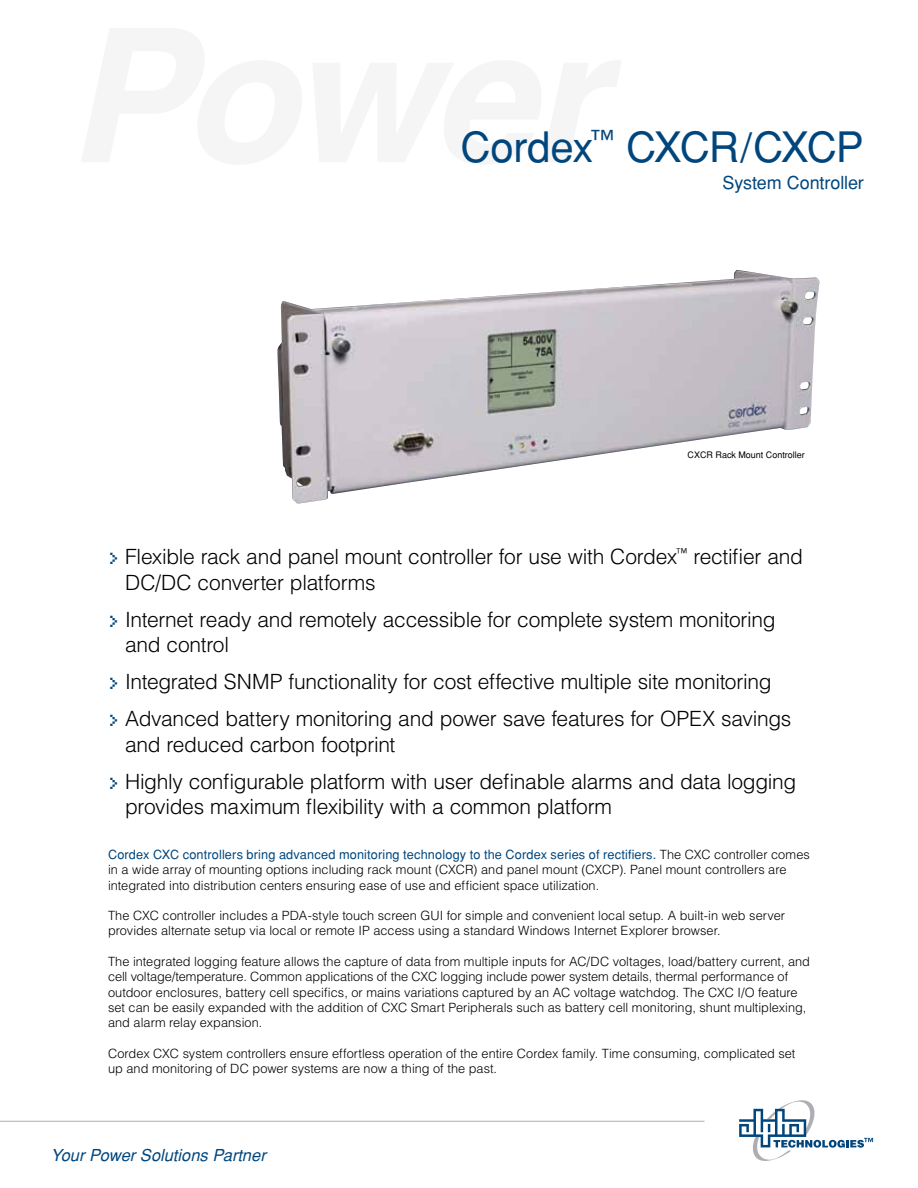
<style>
.page{position:relative;width:918px;height:1188px;background:#fff}
.page>*{position:absolute;margin:0;border:0;box-sizing:border-box;transform-origin:0 0}
.t1{font:42px "Helvetica";letter-spacing:-.025em;color:#00467d}
.t2{font:300 21px/25.2px "Helvetica";letter-spacing:-.015em;color:#000}
.t3{font:18px "Helvetica";letter-spacing:-.005em;color:#00467d}
.t4{font:italic 16.5px "Helvetica";color:#00467d}
.t5{font:300 12.75px/15.3px "Helvetica";color:#000}
.t6{font:9px "Helvetica";color:#000}
.s1{font-family:"Silkscreen";font-weight:400;font-size:18px;color:#00467d}
.s2{font-weight:400;color:#00467d}
</style>
<div class="page">
<hr style="left:0;top:1121px;width:705px;height:1px;background:#adafb2">
<svg style="left:739px;top:1100px;width:134px;height:61px"></svg>
<img style="left:277px;top:270px;width:543px;height:234px">
<h1 class="t1" style="left:461px;top:122px;width:405px">Cordex<sup>™</sup> CXCR/CXCP</h1>
<h3 class="t3" style="left:723px;top:172px;width:143px">System Controller</h3>
<p class="t6" style="left:688px;top:449px;width:119px">CXCR Rack Mount Controller</p>
<h2 class="t2" style="left:125px;top:544px;width:679px;text-indent:-17px"><span class="s1">&gt;</span> Flexible rack and panel mount controller for use with Cordex<sup>™</sup> rectifier and<br>DC/DC converter platforms</h2>
<h2 class="t2" style="left:125px;top:606px;width:652px;text-indent:-17px"><span class="s1">&gt;</span> Internet ready and remotely accessible for complete system monitoring and control</h2>
<h2 class="t2" style="left:108px;top:663px;width:685px;line-height:37.2px"><span class="s1">&gt;</span> Integrated SNMP functionality for cost effective multiple site monitoring<br><span class="s1">&gt;</span> Advanced battery monitoring and power save features for OpEx savings</h2>
<h2 class="t2" style="left:108px;top:725px;width:690px;line-height:37.2px;text-indent:17px">and reduced carbon footprint<br><span class="s1">&gt;</span> Highly configurable platform with user definable alarms and data logging</h2>
<h2 class="t2" style="left:125px;top:793px;width:489px">provides maximum flexibility with a common platform</h2>
<p class="t5" style="left:108px;top:846px;width:703px"><span class="s2">Cordex CXC controllers bring advanced monitoring technology to the Cordex series of rectifiers.</span> The CXC controller comes in a wide array of mounting options including rack mount (CXCR) and panel mount (CXCP). Panel mount controllers are integrated into distribution centers ensuring ease of use and efficient space utilization.</p>
<p class="t5" style="left:108px;top:908px;width:679px">The CXC controller includes a PDA-style touch screen GUI for simple and convenient local setup. A built-in web server provides alternate setup via local or remote IP access using a standard Windows Internet Explorer browser.</p>
<p class="t5" style="left:108px;top:954px;width:703px">The integrated logging feature allows the capture of data from multiple inputs for AC/DC voltages, load/battery current, and cell voltage/temperature. Common applications of the CXC logging include power system details, thermal performance of outdoor enclosures, battery cell specifics, or mains variations captured by an AC voltage watchdog. The CXC I/O feature set can be easily expanded with the addition of CXC Smart Peripherals such as battery cell monitoring, shunt multiplexing, and alarm relay expansion.</p>
<p class="t5" style="left:108px;top:1045px;width:689px">Cordex CXC system controllers ensure effortless operation of the entire Cordex family. Time consuming, complicated set up and monitoring of DC power systems are now a thing of the past.</p>
<p class="t4" style="left:51px;top:1146px;width:216px">Your Power Solutions Partner</p>
</div>
